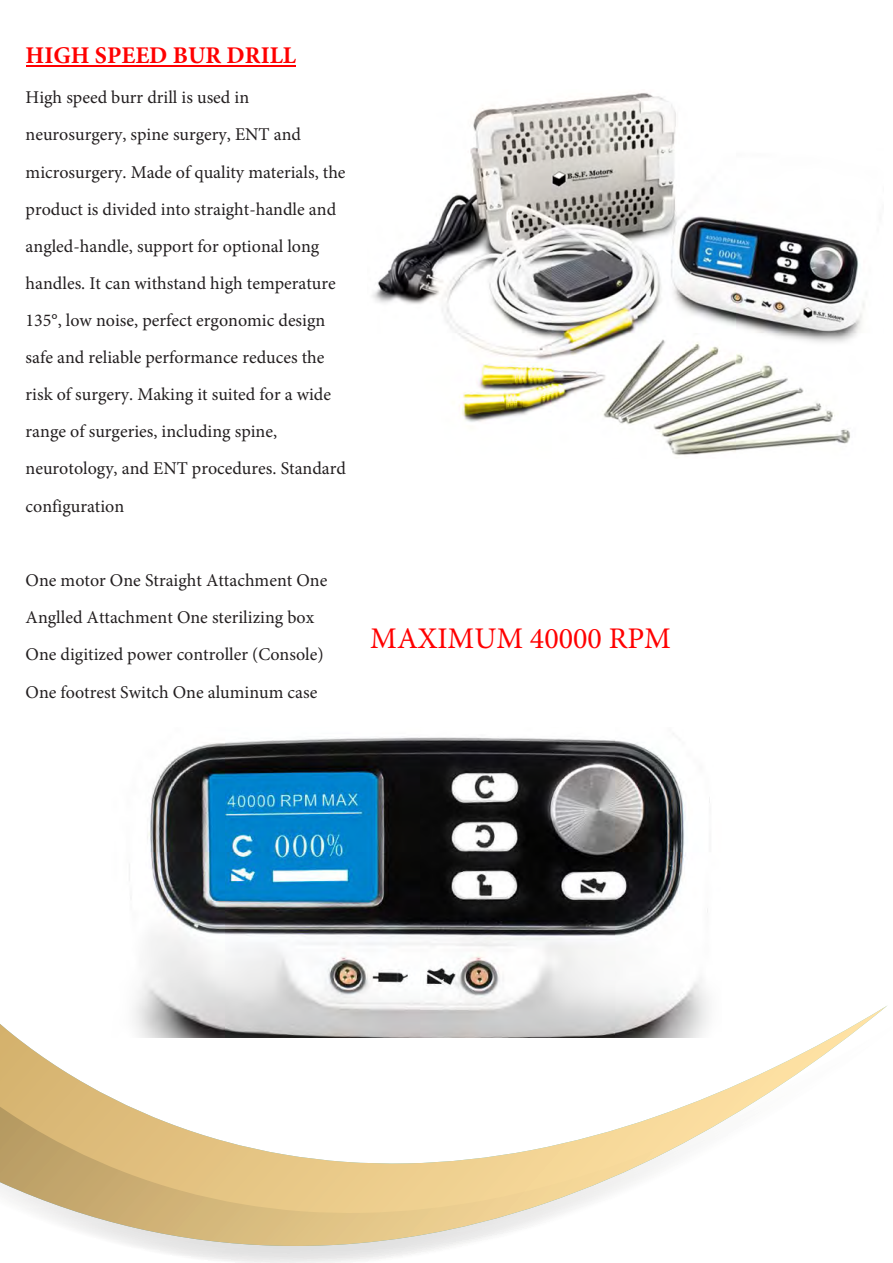
<style>
.page{position:relative;width:893px;height:1263px;background:#fff}
.page>*{position:absolute;margin:0;border:0;box-sizing:border-box;transform-origin:0 0}
.t1{font:30px "Minion Pro";color:#f00}
.t2{font:700 24px "Minion Pro";color:#f00}
.t3{font:18px/37px "Minion Pro";color:#231f20}
</style>
<div class="page">
<svg style="left:139px;top:1246px;width:311px;height:17px"></svg>
<svg style="left:0;top:1006px;width:887px;height:114px"></svg>
<svg style="left:0;top:1065px;width:725px;height:181px"></svg>
<hr style="left:26px;top:65px;width:270px;height:1px;background:#f00">
<img style="left:112px;top:737px;width:609px;height:301px">
<img style="left:372px;top:93px;width:493px;height:363px">
<h2 class="t2" style="left:26px;top:39px;width:272px">HIGH SPEED BUR DRILL</h2>
<p class="t3" style="left:26px;top:79px;width:322px">High speed burr drill is used in neurosurgery, spine surgery, ENT and microsurgery. Made of quality materials, the product is divided into straight-handle and angled-handle, support for optional long handles. It can withstand high temperature 135°, low noise, perfect ergonomic design safe and reliable performance reduces the risk of surgery. Making it suited for a wide range of surgeries, including spine, neurotology, and ENT procedures. Standard configuration</p>
<p class="t3" style="left:26px;top:562px;width:303px">One motor One Straight Attachment One Anglled Attachment One sterilizing box One digitized power controller (Console)<br>One footrest Switch One aluminum case</p>
<h1 class="t1" style="left:370px;top:618px;width:302px">MAXIMUM 40000 RPM</h1>
</div>
